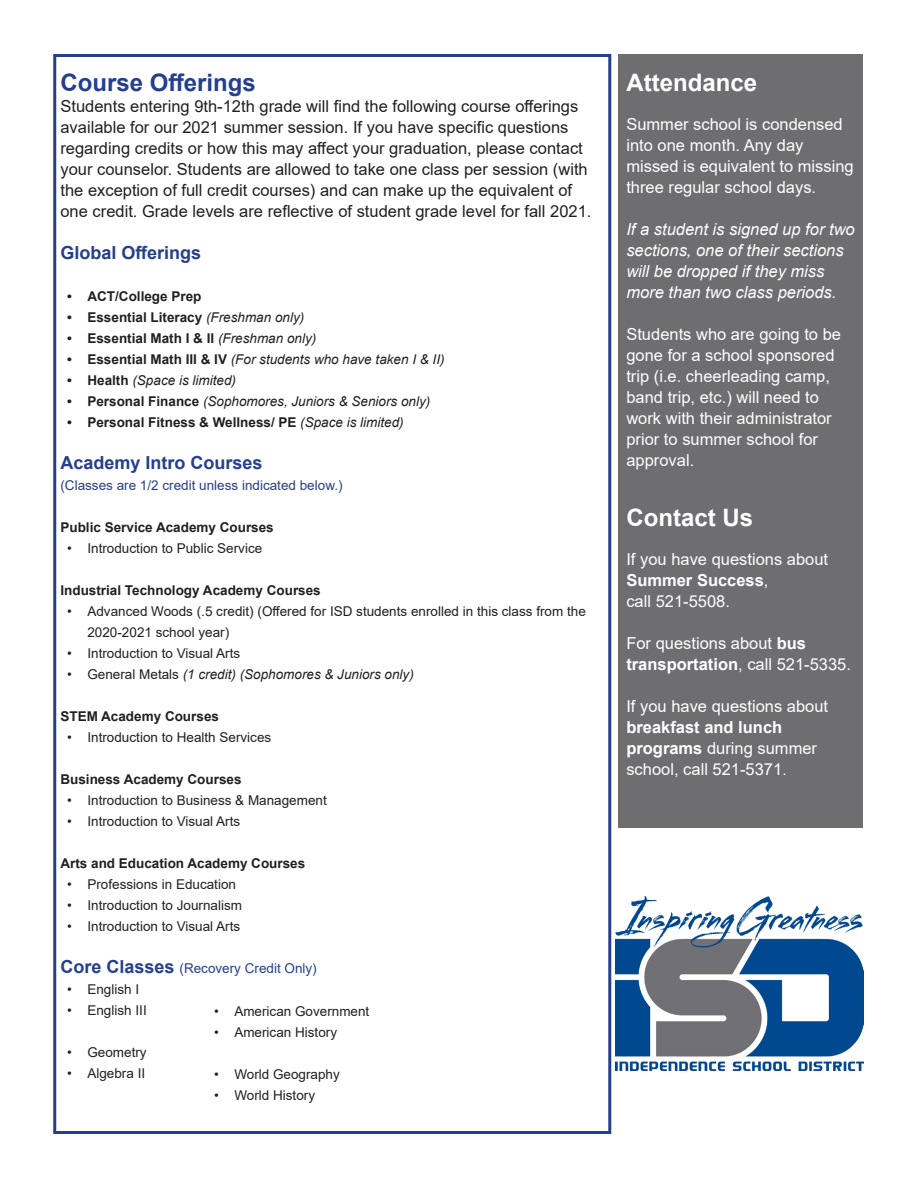
<style>
.page{position:relative;width:918px;height:1188px;background:#fff}
.page>*{position:absolute;margin:0;border:0;box-sizing:border-box;transform-origin:0 0}
.t1{font:700 24px "Arial";color:#fff}
.t2{font:700 24px "Arial";color:#253f8e}
.t3{font:700 18px "Arial";color:#253f8e}
.t4{font:16.5px/21px "Arial";color:#fff}
.t5{font:16.5px/21px "Arial";color:#231f20}
.t6{font:italic 16.5px/21px "Arial";color:#fff}
.t7{font:13.5px/21px "Arial";color:#231f20}
.t8{font:700 13.5px "Arial";color:#231f20}
.t9{font:italic 13.5px "Arial";color:#231f20}
.t10{font:13.5px "Arial";color:#253f8e}
.s1{font-weight:400;font-style:italic}
.s2{font-weight:700;font-style:normal}
.s3{font-style:normal}
.s4{font-weight:700;font-size:18px}
.s5{font-weight:700}
.s6{font-size:15px}
</style>
<div class="page">
<div style="left:53px;top:54px;width:558px;height:1080px;border:3px solid #253f8e"></div>
<div style="left:619px;top:54px;width:244px;height:773px;background:#6e6e71"></div>
<img style="left:615px;top:896px;width:248px;height:174px">
<p class="t2" style="left:60px;top:66px;width:197px">Course Offerings</p>
<p class="t5" style="left:60px;top:96px;width:533px">Students entering 9th-12th grade will find the following course offerings available for our 2021 summer session. If you have specific questions regarding credits or how this may affect your graduation, please contact your counselor. Students are allowed to take one class per session (with the exception of full credit courses) and can make up the equivalent of one credit. Grade levels are reflective of student grade level for fall 2021.</p>
<p class="t3" style="left:60px;top:240px;width:142px">Global Offerings</p>
<p class="t8" style="left:67px;top:287px;width:136px">• ACT/College Prep</p>
<p class="t8" style="left:67px;top:308px;width:239px">• Essential Literacy <span class="s1">(Freshman only)</span></p>
<p class="t8" style="left:67px;top:329px;width:251px">• Essential Math I &amp; II <span class="s1">(Freshman only)</span></p>
<p class="t9" style="left:67px;top:350px;width:379px"><span class="s2">• Essential Math III &amp; IV</span> (For students who have taken I &amp; II)</p>
<p class="t9" style="left:67px;top:371px;width:170px"><span class="s2">• Health</span> (Space is limited)</p>
<p class="t9" style="left:67px;top:392px;width:365px"><span class="s2">• Personal Finance</span> (Sophomores, Juniors &amp; Seniors only)</p>
<p class="t8" style="left:67px;top:413px;width:338px">• Personal Fitness &amp; Wellness/ PE <span class="s1">(Space is limited)</span></p>
<p class="t3" style="left:60px;top:450px;width:204px">Academy Intro Courses</p>
<p class="t10" style="left:60px;top:476px;width:284px">(Classes are 1/2 credit unless indicated below.)</p>
<p class="t8" style="left:60px;top:518px;width:215px">Public Service Academy Courses</p>
<p class="t7" style="left:67px;top:538px;width:197px">• Introduction to Public Service</p>
<p class="t8" style="left:60px;top:581px;width:262px">Industrial Technology Academy Courses</p>
<p class="t7" style="left:87px;top:601px;width:500px;text-indent:-20px">• Advanced Woods (.5 credit) (Offered for ISD students enrolled in this class from the<br>2020-2021 school year)</p>
<p class="t7" style="left:67px;top:643px;width:175px">• Introduction to Visual Arts</p>
<p class="t9" style="left:67px;top:665px;width:348px"><span class="s3">• General Metals</span> (1 credit) (Sophomores &amp; Juniors only)</p>
<p class="t8" style="left:60px;top:707px;width:160px">STEM Academy Courses</p>
<p class="t7" style="left:67px;top:727px;width:206px">• Introduction to Health Services</p>
<p class="t8" style="left:60px;top:770px;width:183px">Business Academy Courses</p>
<p class="t7" style="left:67px;top:790px;width:261px">• Introduction to Business &amp; Management</p>
<p class="t7" style="left:67px;top:811px;width:175px">• Introduction to Visual Arts</p>
<p class="t8" style="left:60px;top:854px;width:246px">Arts and Education Academy Courses</p>
<p class="t7" style="left:67px;top:874px;width:170px">• Professions in Education</p>
<p class="t7" style="left:67px;top:895px;width:176px">• Introduction to Journalism</p>
<p class="t7" style="left:67px;top:916px;width:175px">• Introduction to Visual Arts</p>
<p class="t10" style="left:60px;top:959px;width:258px"><span class="s4">Core Classes</span> (Recovery Credit Only)</p>
<p class="t7" style="left:67px;top:979px;width:74px">• English I</p>
<p class="t7" style="left:67px;top:1000px;width:81px">• English III</p>
<p class="t7" style="left:67px;top:1042px;width:81px">• Geometry</p>
<p class="t7" style="left:67px;top:1063px;width:80px">• Algebra II</p>
<p class="t7" style="left:214px;top:1000px;width:157px">• American Government</p>
<p class="t7" style="left:214px;top:1021px;width:125px">• American History</p>
<p class="t7" style="left:214px;top:1063px;width:127px">• World Geography</p>
<p class="t7" style="left:214px;top:1084px;width:103px">• World History</p>
<p class="t1" style="left:626px;top:66px;width:132px">Attendance</p>
<p class="t4" style="left:626px;top:114px;width:229px">Summer school is condensed into one month. Any day missed is equivalent to missing three regular school days.</p>
<p class="t6" style="left:626px;top:219px;width:230px">If a student is signed up for two sections, one of their sections will be dropped if they miss more than two class periods.</p>
<p class="t4" style="left:626px;top:324px;width:216px">Students who are going to be gone for a school sponsored trip (i.e. cheerleading camp, band trip, etc.) will need to work with their administrator prior to summer school for approval.</p>
<p class="t1" style="left:626px;top:501px;width:128px">Contact Us</p>
<p class="t4" style="left:626px;top:549px;width:203px">If you have questions about<br><span class="s5">Summer Success</span>,</p>
<p class="t4" style="left:626px;top:591px;width:105px">call 521-5508.</p>
<p class="t4" style="left:626px;top:633px;width:226px">For questions about <span class="s5">bus transportation</span>, call 521-5335.</p>
<p class="t4" style="left:626px;top:696px;width:203px">If you have questions about <span class="s5">breakfast and lunch programs</span> during summer school, call 521-5371<span class="s6">.</span></p>
</div>
